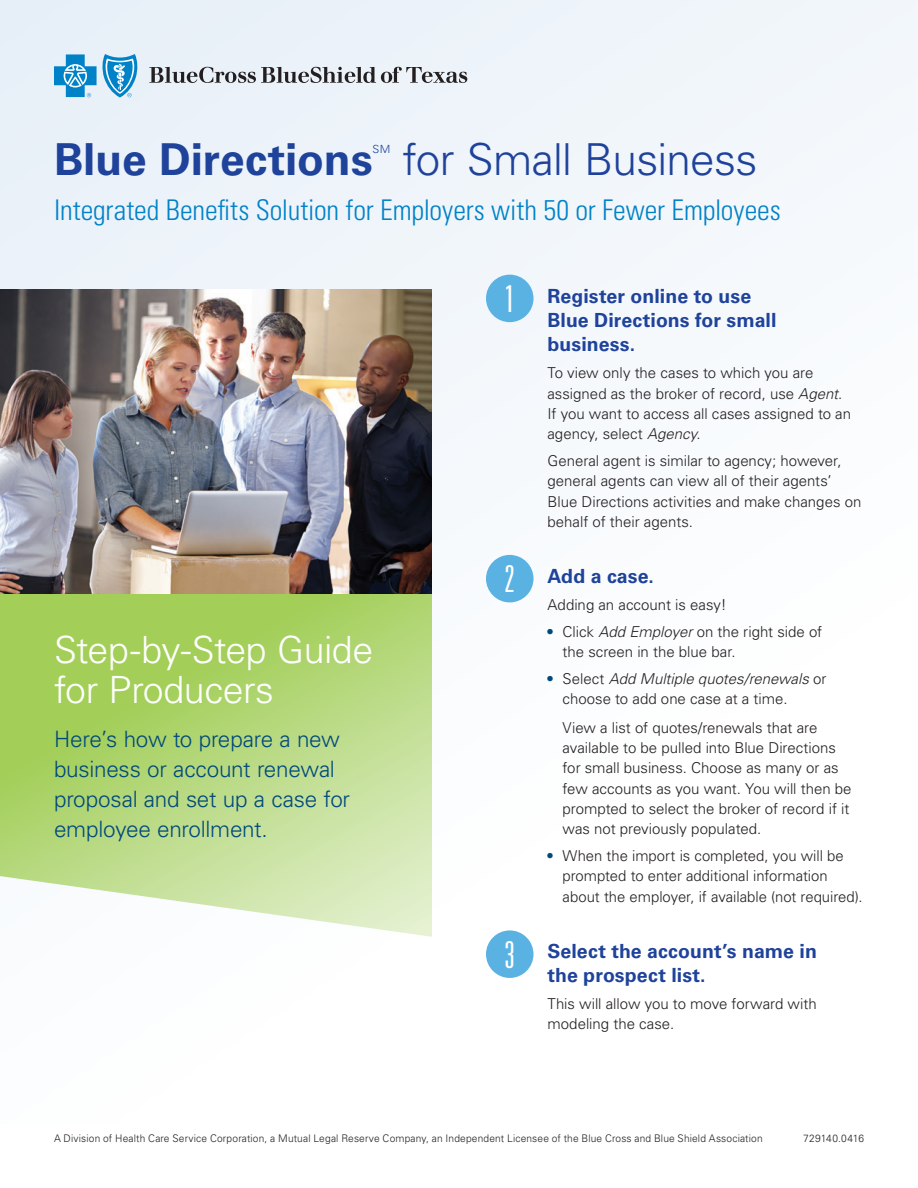
<style>
.page{position:relative;width:918px;height:1188px;background:#fff}
.page>*{position:absolute;margin:0;border:0;box-sizing:border-box;transform-origin:0 0}
.t1{font:300 44.1px "Univers";letter-spacing:-.015em;color:#1f439b}
.t2{font:700 44.1px "Univers";color:#1f439b}
.t3{font:300 37.5px/40.5px "Univers";letter-spacing:-.015em;color:#fff}
.t4{font:300 ultra-condensed 37.05px "Univers";color:#fff}
.t5{font:300 condensed 28.5px "Univers";letter-spacing:-.005em;color:#0082c8}
.t6{font:300 22.5px/30px "Univers";letter-spacing:-.01em;color:#00497b}
.t7{font:700 19.5px/24px "Univers";letter-spacing:.005em;color:#1f439b}
.t8{font:300 15px/20.2px "Univers";color:#231f20}
.t9{font:300 11.25px "Univers";color:#1f439b}
.t10{font:300 10.5px "Univers";letter-spacing:.015em;color:#231f20}
.s1{font-style:italic}
.s2{font-family:"Univers LT Std";font-weight:400;color:#00497b}
</style>
<div class="page">
<div style="left:0;top:0;width:918px;height:1123px;background:linear-gradient(to right,#f0f5fa,#fcfdfe)"></div>
<svg style="left:0;top:594px;width:432px;height:343px;background:#bcdc89"></svg>
<img style="left:0;top:290px;width:432px;height:304px">
<div style="left:486px;top:555px;width:48px;height:47px;background:#5ab2e3;border-radius:50%"></div>
<div style="left:486px;top:275px;width:48px;height:47px;background:#5ab2e3;border-radius:50%"></div>
<div style="left:486px;top:930px;width:48px;height:48px;background:#5ab2e3;border-radius:50%"></div>
<svg style="left:149px;top:67px;width:318px;height:16px;background:#a7abb0"></svg>
<svg style="left:54px;top:54px;width:84px;height:44px;background:#75b9e0"></svg>
<h1 class="t2" style="left:54px;top:134px;width:320px">Blue Directions</h1>
<p class="t9" style="left:373px;top:142px;width:19px">SM</p>
<h1 class="t1" style="left:403px;top:133px;width:356px">for Small Business</h1>
<h3 class="t5" style="left:54px;top:193px;width:728px">Integrated Benefits Solution for Employers with 50 or Fewer Employees</h3>
<h2 class="t3" style="left:54px;top:628px;width:321px">Step-by-Step Guide for Producers</h2>
<h3 class="t6" style="left:54px;top:723px;width:298px">Here’s how to prepare a new business or account renewal proposal and set up a case for employee enrollment.</h3>
<h3 class="t4" style="left:505px;top:280px;width:12px">1</h3>
<h3 class="t4" style="left:505px;top:560px;width:12px">2</h3>
<h3 class="t4" style="left:505px;top:936px;width:12px">3</h3>
<h3 class="t7" style="left:547px;top:285px;width:231px">Register online to use<br>Blue Directions for small business.</h3>
<p class="t8" style="left:547px;top:362px;width:305px">To view only the cases to which you are assigned as the broker of record, use <span class="s1">Agent</span>.<br>If you want to access all cases assigned to an agency, select <span class="s1">Agency</span>.</p>
<p class="t8" style="left:547px;top:450px;width:315px">General agent is similar to agency; however, general agents can view all of their agents’ Blue Directions activities and make changes on behalf of their agents.</p>
<h3 class="t7" style="left:547px;top:564px;width:108px">Add a case.</h3>
<p class="t8" style="left:547px;top:594px;width:181px">Adding an account is easy!</p>
<p class="t8" style="left:563px;top:621px;width:261px;text-indent:-15px"><span class="s2">•</span> Click <span class="s1">Add Employer</span> on the right side of the screen in the blue bar.</p>
<p class="t8" style="left:563px;top:668px;width:265px;text-indent:-15px"><span class="s2">•</span> Select <span class="s1">Add Multiple quotes/renewals</span> or choose to add one case at a time.</p>
<p class="t8" style="left:563px;top:717px;width:291px">View a list of quotes/renewals that are available to be pulled into Blue Directions for small business. Choose as many or as few accounts as you want. You will then be prompted to select the broker of record if it was not previously populated.</p>
<p class="t8" style="left:563px;top:845px;width:302px;text-indent:-15px"><span class="s2">•</span> When the import is completed, you will be prompted to enter additional information about the employer, if available (not required).</p>
<h3 class="t7" style="left:547px;top:939px;width:271px">Select the account’s name in the prospect list.</h3>
<p class="t8" style="left:547px;top:993px;width:271px">This will allow you to move forward with modeling the case.</p>
<p class="t10" style="left:54px;top:1132px;width:710px">A Division of Health Care Service Corporation, a Mutual Legal Reserve Company, an Independent Licensee of the Blue Cross and Blue Shield Association</p>
<p class="t10" style="left:803px;top:1132px;width:62px">729140.0416</p>
</div>
